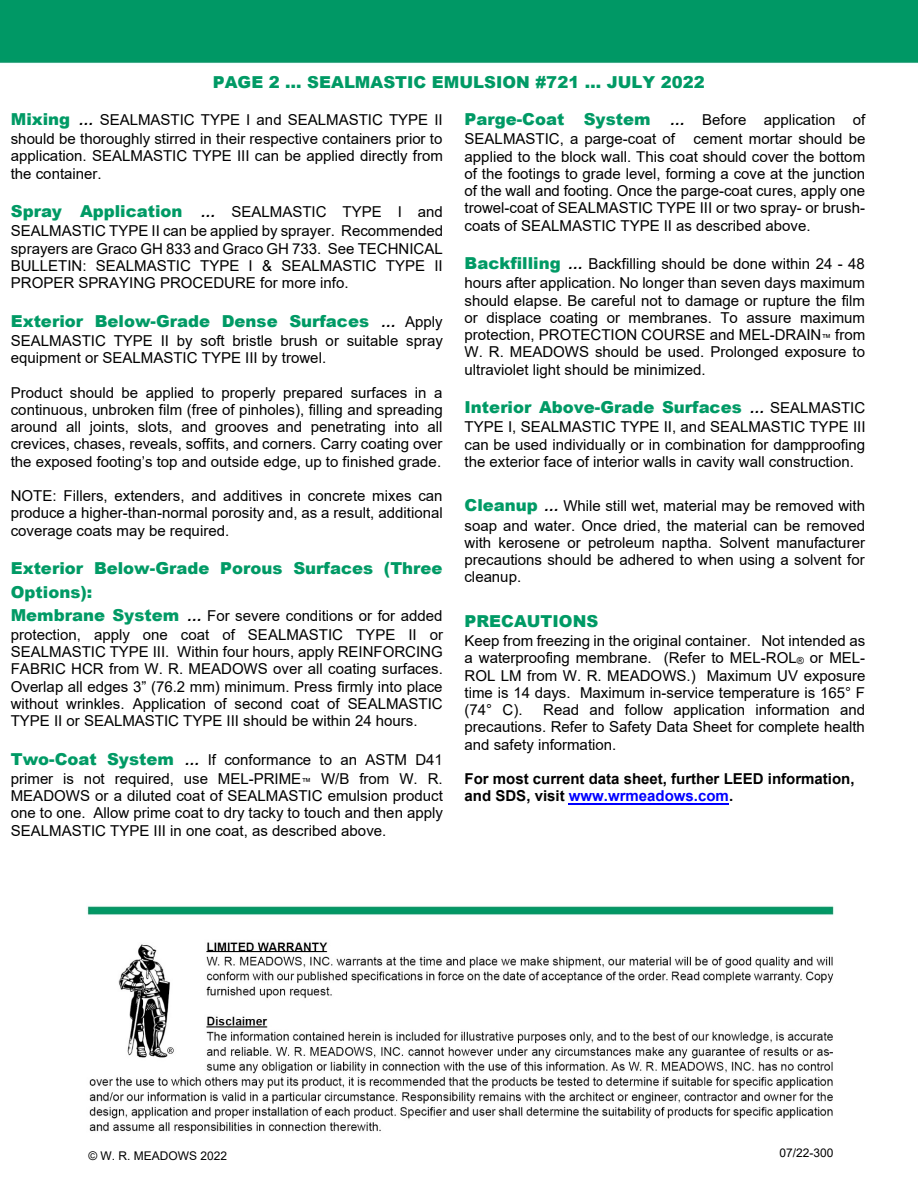
<style>
.page{position:relative;width:918px;height:1188px;background:#fff}
.page>*{position:absolute;margin:0;border:0;box-sizing:border-box;transform-origin:0 0}
.t1{font:900 16.5px/23.2px "Arial";color:#009a65}
.t2{font:15px/17.2px "Arial";color:#000;text-align:justify}
.t3{font:700 15px/17.2px "Arial";color:#000}
.t4{font:12px "Arial";color:#000}
.s1{font-weight:900;font-size:16.5px;color:#009a65}
.s2{font-weight:700;font-style:italic}
.s3{font-size:9.75px}
.s4{font-weight:700;font-style:italic;font-size:15px;color:#000}
.s5{font-weight:400;font-size:15px;color:#000}
.s6{color:#00f}
</style>
<div class="page">
<img style="left:0;top:0;width:918px;height:1134px">
<div style="left:0;top:238px;width:918px;height:238px;background:#fff"></div>
<div style="left:453px;top:101px;width:423px;height:787px;background:#fff"></div>
<hr style="left:569px;top:803px;width:160px;height:2px;background:#00f">
<div style="left:859px;top:1016px;width:49px;height:68px;background:#fff"></div>
<div style="left:872px;top:567px;width:36px;height:58px;background:#fff"></div>
<div style="left:872px;top:92px;width:36px;height:75px;background:#fff"></div>
<p class="t1" style="left:213px;top:70px;width:494px">PAGE 2 … SEALMASTIC EMULSION #721 … JULY 2022</p>
<p class="t2" style="left:465px;top:110px;width:402px;line-height:19.2px"><span class="s1">Parge-Coat System</span> <span class="s2">…</span> Before application of<br>SEALMASTIC, a parge-coat of cement mortar should be</p>
<p class="t2" style="left:465px;top:148px;width:402px">applied to the block wall. This coat should cover the bottom of the footings to grade level, forming a cove at the junction of the wall and footing. Once the parge-coat cures, apply one trowel-coat of SEALMASTIC TYPE III or two spray- or brush&shy;coats of SEALMASTIC TYPE II as described above.</p>
<p class="t2" style="left:465px;top:254px;width:402px;line-height:19.2px"><span class="s1">Backfilling</span> <span class="s2">…</span> Backfilling should be done within 24 - 48 hours after application. No longer than seven days maximum</p>
<p class="t2" style="left:465px;top:292px;width:402px">should elapse. Be careful not to damage or rupture the film or displace coating or membranes. To assure maximum protection, PROTECTION COURSE and MEL-DRAIN<span class="s3">™</span> from W. R. MEADOWS should be used. Prolonged exposure to ultraviolet light should be minimized.</p>
<p class="t1" style="left:465px;top:395px;width:402px">Interior Above-Grade Surfaces <span class="s4">…</span> <span class="s5">SEALMASTIC</span></p>
<p class="t2" style="left:465px;top:418px;width:403px">TYPE I, SEALMASTIC TYPE II, and SEALMASTIC TYPE III can be used individually or in combination for dampproofing the exterior face of interior walls in cavity wall construction.</p>
<p class="t2" style="left:465px;top:497px;width:402px;line-height:19.2px"><span class="s1">Cleanup</span> <span class="s2">…</span> While still wet, material may be removed with soap and water. Once dried, the material can be removed</p>
<p class="t2" style="left:464px;top:534px;width:402px">with kerosene or petroleum naptha. Solvent manufacturer precautions should be adhered to when using a solvent for cleanup.</p>
<p class="t1" style="left:465px;top:609px;width:135px">PRECAUTIONS</p>
<p class="t2" style="left:465px;top:632px;width:402px">Keep from freezing in the original container. Not intended as a waterproofing membrane. (Refer to MEL-ROL<span class="s3">®</span> or MEL-ROL LM from W. R. MEADOWS.) Maximum UV exposure time is 14 days. Maximum in-service temperature is 165° F (74° C).</p>
<p class="t2" style="left:11px;top:110px;width:434px;line-height:19.2px"><span class="s1">Mixing</span> <span class="s2">…</span> SEALMASTIC TYPE I and SEALMASTIC TYPE II should be thoroughly stirred in their respective containers prior to</p>
<p class="t2" style="left:11px;top:147px;width:434px">application. SEALMASTIC TYPE III can be applied directly from the container.</p>
<p class="t2" style="left:11px;top:202px;width:434px;line-height:19.2px"><span class="s1">Spray Application</span> <span class="s2">…</span> SEALMASTIC TYPE I and<br>SEALMASTIC TYPE II can be applied by sprayer. Recommended</p>
<p class="t2" style="left:11px;top:240px;width:434px">sprayers are Graco GH 833 and Graco GH 733. See TECHNICAL BULLETIN: SEALMASTIC TYPE I &amp; SEALMASTIC TYPE II PROPER SPRAYING PROCEDURE for more info.</p>
<p class="t1" style="left:11px;top:309px;width:434px">Exterior Below-Grade Dense Surfaces <span class="s4">…</span> <span class="s5">Apply</span></p>
<p class="t2" style="left:11px;top:332px;width:434px">SEALMASTIC TYPE II by soft bristle brush or suitable spray equipment or SEALMASTIC TYPE III by trowel.</p>
<p class="t2" style="left:11px;top:384px;width:433px">Product should be applied to properly prepared surfaces in a continuous, unbroken film (free of pinholes), filling and spreading around all joints, slots, and grooves and penetrating into all crevices, chases, reveals, soffits, and corners. Carry coating over the exposed footing’s top and outside edge, up to finished grade.</p>
<p class="t2" style="left:11px;top:487px;width:434px">NOTE: Fillers, extenders, and additives in concrete mixes can produce a higher-than-normal porosity and, as a result, additional coverage coats may be required.</p>
<p class="t1" style="left:11px;top:556px;width:433px">Exterior Below-Grade Porous Surfaces (Three<br>Options):</p>
<p class="t2" style="left:11px;top:606px;width:434px;line-height:19.2px"><span class="s1">Membrane System</span> <span class="s2">…</span> For severe conditions or for added protection, apply one coat of SEALMASTIC TYPE II or</p>
<p class="t2" style="left:11px;top:643px;width:434px">SEALMASTIC TYPE III. Within four hours, apply REINFORCING FABRIC HCR from W. R. MEADOWS over all coating surfaces.<br>Overlap all edges 3” (76.2 mm) minimum. Press firmly into place without wrinkles. Application of second coat of SEALMASTIC TYPE II or SEALMASTIC TYPE III should be within 24 hours.</p>
<p class="t2" style="left:11px;top:750px;width:434px;line-height:19.2px"><span class="s1">Two-Coat System</span> <span class="s2">…</span> If conformance to an ASTM D41 primer is not required, use MEL-PRIME<span class="s3">™</span> W/B from W. R.</p>
<p class="t2" style="left:11px;top:787px;width:434px">MEADOWS or a diluted coat of SEALMASTIC emulsion product one to one. Allow prime coat to dry tacky to touch and then apply SEALMASTIC TYPE III in one coat, as described above.</p>
<p class="t2" style="left:465px;top:701px;width:402px;text-indent:79px">Read and follow application information and precautions. Refer to Safety Data Sheet for complete health and safety information.</p>
<p class="t3" style="left:465px;top:770px;width:392px">For most current data sheet, further LEED information, and SDS, visit <span class="s6">www.wrmeadows.com</span>.</p>
<p class="t4" style="left:88px;top:1147px;width:140px">© W. R. MEADOWS 2022</p>
<p class="t4" style="left:779px;top:1144px;width:55px">07/22-300</p>
</div>
